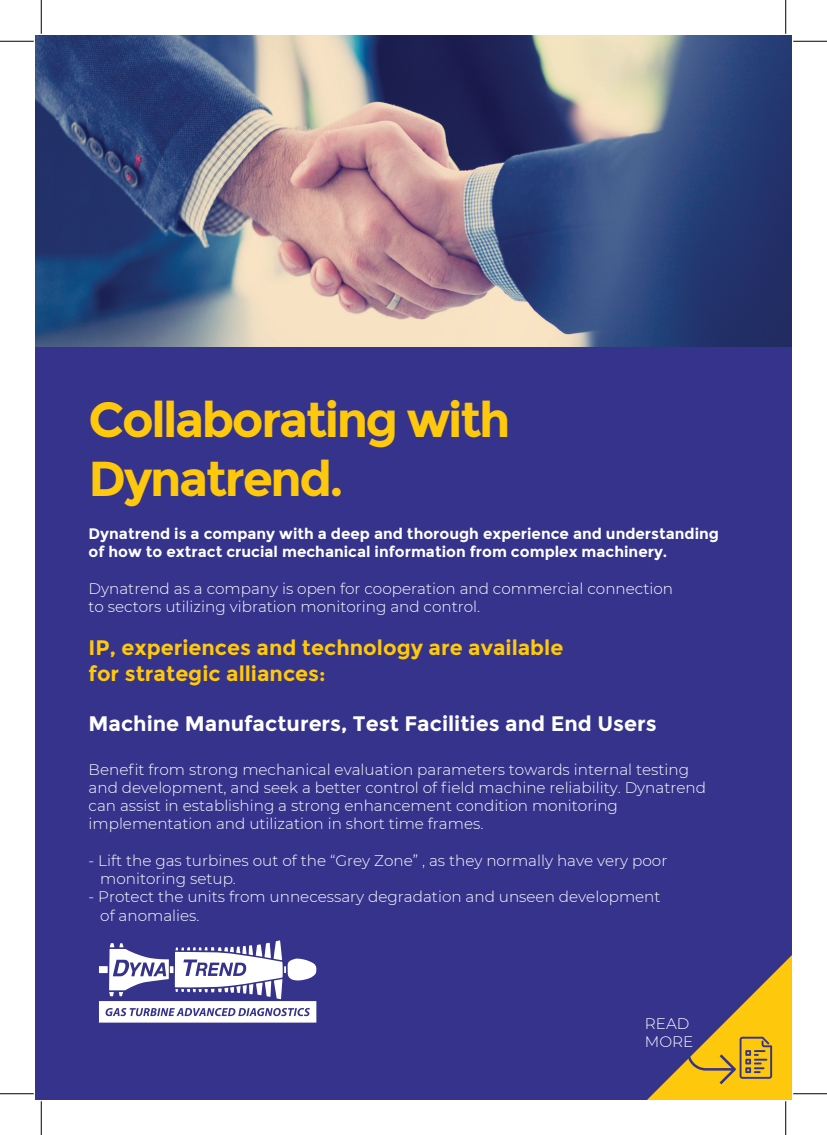
<style>
.page{position:relative;width:827px;height:1135px;background:#fff}
.page>*{position:absolute;margin:0;border:0;box-sizing:border-box;transform-origin:0 0}
.t1{font:700 49px/58.9px "Montserrat";letter-spacing:-.05em;color:#fec80c}
.t2{font:700 21px/25.2px "Montserrat";color:#fec80c}
.t3{font:700 21px "Montserrat";color:#fff}
.t4{font:300 15.25px/18.2px "Montserrat";color:#fff}
.t5{font:700 15.25px/18.2px "Montserrat";color:#fff}
</style>
<div class="page">
<img style="left:35px;top:35px;width:757px;height:313px">
<div style="left:35px;top:348px;width:757px;height:752px;background:#35338c"></div>
<svg style="left:99px;top:940px;width:217px;height:82px"></svg>
<svg style="left:647px;top:955px;width:145px;height:145px"></svg>
<hr style="left:0;top:41px;width:34px;height:1px;background:#000">
<hr style="left:793px;top:41px;width:34px;height:1px;background:#000">
<hr style="left:0;top:1093px;width:34px;height:1px;background:#000">
<hr style="left:793px;top:1093px;width:34px;height:1px;background:#000">
<hr style="left:41px;top:0;width:1px;height:34px;background:#000">
<hr style="left:41px;top:1101px;width:1px;height:34px;background:#000">
<hr style="left:785px;top:0;width:1px;height:34px;background:#000">
<hr style="left:785px;top:1101px;width:1px;height:34px;background:#000">
<h1 class="t1" style="left:89px;top:390px;width:423px">Collaborating with<br>Dynatrend.</h1>
<p class="t5" style="left:89px;top:524px;width:632px">Dynatrend is a company with a deep and thorough experience and understanding of how to extract crucial mechanical information from complex machinery.</p>
<p class="t4" style="left:89px;top:579px;width:586px">Dynatrend as a company is open for cooperation and commercial connection to sectors utilizing vibration monitoring and control.</p>
<h2 class="t2" style="left:89px;top:635px;width:476px">IP, experiences and technology are available for strategic alliances:</h2>
<h2 class="t3" style="left:89px;top:711px;width:569px">Machine Manufacturers, Test Facilities and End Users</h2>
<p class="t4" style="left:89px;top:759px;width:619px">Benefit from strong mechanical evaluation parameters towards internal testing and development, and seek a better control of field machine reliability. Dynatrend can assist in establishing a strong enhancement condition monitoring implementation and utilization in short time frames.</p>
<p class="t4" style="left:100px;top:851px;width:568px;text-indent:-12px">- Lift the gas turbines out of the “Grey Zone” , as they normally have very poor monitoring setup.</p>
<p class="t4" style="left:100px;top:887px;width:562px;text-indent:-12px">- Protect the units from unnecessary degradation and unseen development of anomalies.</p>
<p class="t4" style="left:645px;top:1014px;width:50px">READ<br>MORE</p>
</div>
